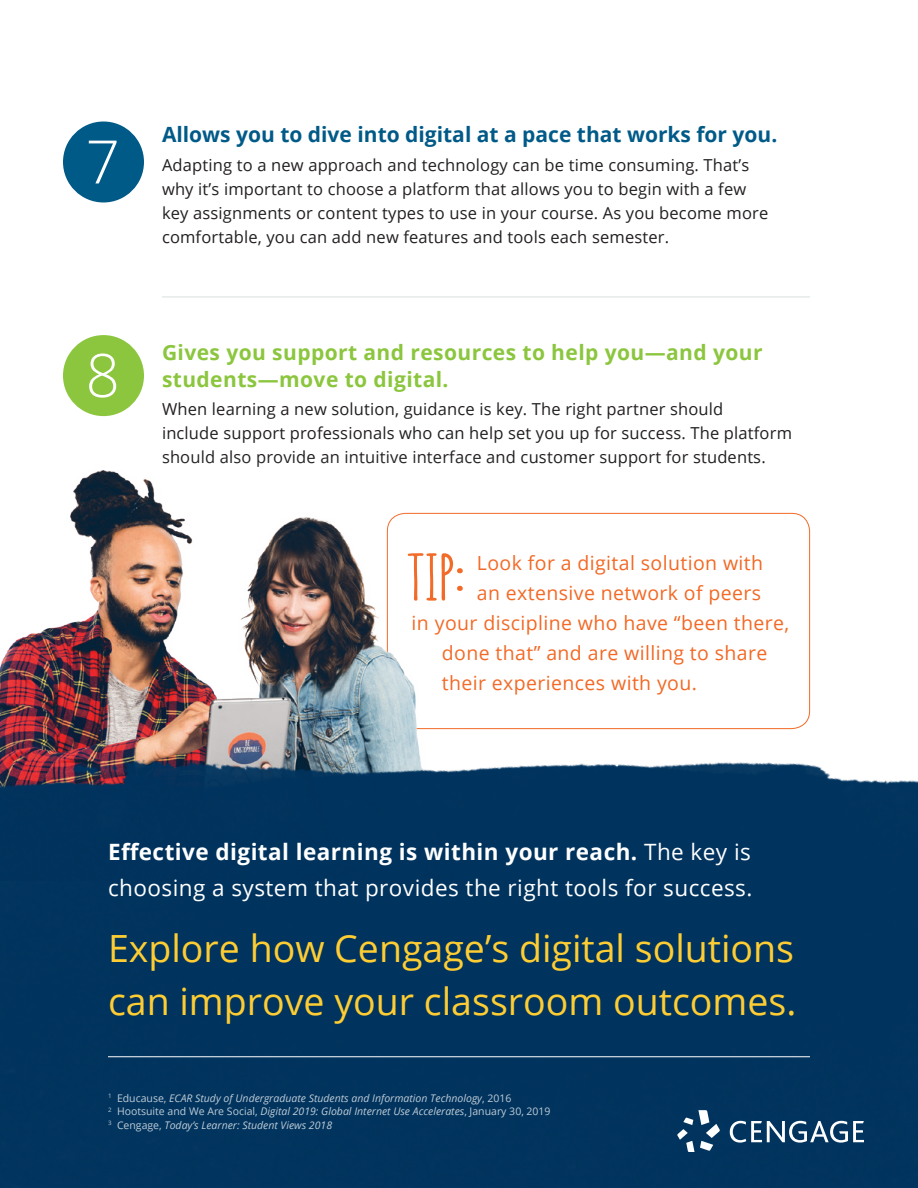
<style>
.page{position:relative;width:918px;height:1188px;background:#fff}
.page>*{position:absolute;margin:0;border:0;box-sizing:border-box;transform-origin:0 0}
.t1{font:300 60px "Open Sans";color:#fff}
.t2{font:37.5px/52.5px "Open Sans";color:#fecd33}
.t3{font:22.5px/36px "Open Sans";letter-spacing:.02em;color:#fff}
.t4{font:700 21px/27px "Open Sans";letter-spacing:.02em;color:#8bc63e}
.t5{font:700 21px "Open Sans";color:#005a88}
.t6{font:19.5px "Open Sans";letter-spacing:.02em;color:#f36824}
.t7{font:16.5px/24px "Open Sans";letter-spacing:.01em;color:#231f20}
.t8{font:italic 10.5px/13.5px "Open Sans";color:#fff}
.s1{font-weight:700}
.s2{font-style:normal}
</style>
<div class="page">
<hr style="left:162px;top:297px;width:648px;height:1px;background:#d9dfdf">
<img style="left:0;top:470px;width:516px;height:254px">
<img style="left:0;top:724px;width:918px;height:464px">
<div style="left:63px;top:122px;width:81px;height:81px;background:#005a88;border-radius:50%"></div>
<div style="left:63px;top:335px;width:81px;height:81px;background:#8bc63e;border-radius:50%"></div>
<svg style="left:677px;top:1110px;width:43px;height:42px"></svg>
<svg style="left:730px;top:1121px;width:134px;height:22px"></svg>
<hr style="left:108px;top:1056px;width:702px;height:1px;background:#fff">
<p class="t1" style="left:86px;top:121px;width:36px">7</p>
<p class="t1" style="left:86px;top:334px;width:36px">8</p>
<p class="t5" style="left:162px;top:120px;width:617px">Allows you to dive into digital at a pace that works for you.</p>
<p class="t7" style="left:162px;top:152px;width:608px">Adapting to a new approach and technology can be time consuming. That’s why it’s important to choose a platform that allows you to begin with a few key assignments or content types to use in your course. As you become more comfortable, you can add new features and tools each semester.</p>
<p class="t4" style="left:162px;top:338px;width:602px">Gives you support and resources to help you—and your students—move to digital.</p>
<p class="t7" style="left:162px;top:397px;width:632px">When learning a new solution, guidance is key. The right partner should<br>include support professionals who can help set you up for success. The platform should also provide an intuitive interface and customer support for students.</p>
<p class="t6" style="left:477px;top:550px;width:288px">Look for a digital solution with</p>
<p class="t6" style="left:477px;top:580px;width:286px">an extensive network of peers</p>
<p class="t6" style="left:412px;top:610px;width:379px">in your discipline who have “been there,</p>
<p class="t6" style="left:442px;top:640px;width:327px">done that” and are willing to share</p>
<p class="t6" style="left:442px;top:670px;width:257px">their experiences with you.</p>
<p class="t3" style="left:108px;top:833px;width:646px"><span class="s1">Effective digital learning is within your reach.</span> The key is choosing a system that provides the right tools for success.</p>
<p class="t2" style="left:108px;top:921px;width:690px">Explore how Cengage’s digital solutions can improve your classroom outcomes.</p>
<p class="t8" style="left:108px;top:1091px;width:444px"><sup>1</sup> <span class="s2">Educause,</span> ECAR Study of Undergraduate Students and Information Technology<span class="s2">, 2016<br></span><sup>2</sup> <span class="s2">Hootsuite and We Are Social,</span> Digital 2019: Global Internet Use Accelerates<span class="s2">, January 30, 2019<br></span><sup>3</sup> <span class="s2">Cengage,</span> Today’s Learner: Student Views 2018</p>
</div>
